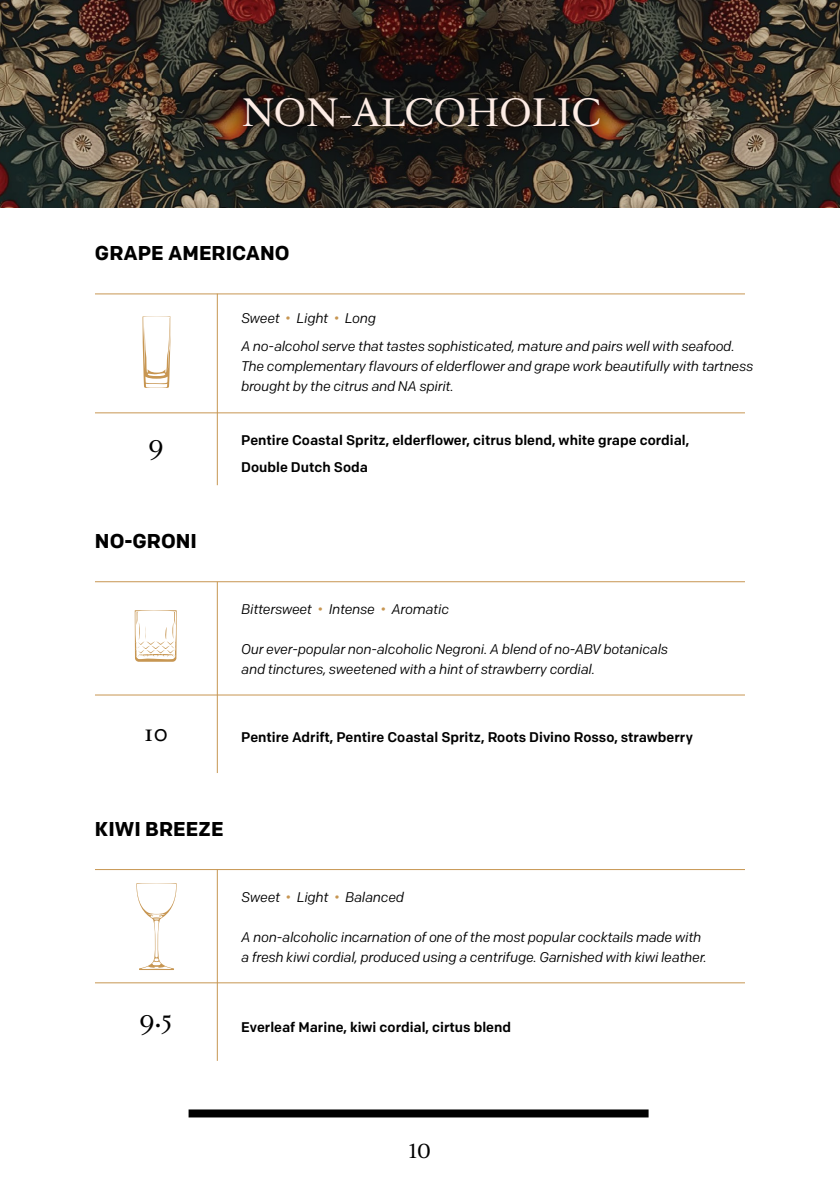
<style>
.page{position:relative;width:840px;height:1191px;background:#fff}
.page>*{position:absolute;margin:0;border:0;box-sizing:border-box;transform-origin:0 0}
.t1{font:35.8px "Romain BP Text";color:#fdece5}
.t2{font:24px "Romain BP Text";color:#000}
.t3{font:700 20px "Colfax";color:#000}
.t4{font:20px "Romain BP Text";color:#000}
.t5{font:italic 14px/20px "Colfax";letter-spacing:-.02em;color:#000}
.t6{font:500 14px/26.6px "Colfax";color:#000}
.s1{color:#c79652}
</style>
<div class="page">
<div style="left:188px;top:1109px;width:460px;height:8px;background:#000"></div>
<img style="left:0;top:0;width:839px;height:207px">
<div style="left:67px;top:98px;width:708px;height:107px;background:#000;opacity:.46"></div>
<div style="left:64px;top:0;width:709px;height:108px;background:#000;opacity:.32"></div>
<hr style="left:217px;top:294px;width:1px;height:191px;background:#c79652">
<hr style="left:95px;top:293px;width:649px;height:1px;background:#c79652">
<hr style="left:95px;top:412px;width:649px;height:1px;background:#c79652">
<hr style="left:217px;top:582px;width:1px;height:191px;background:#c79652">
<hr style="left:95px;top:581px;width:649px;height:1px;background:#c79652">
<hr style="left:95px;top:694px;width:649px;height:1px;background:#c79652">
<hr style="left:217px;top:869px;width:1px;height:191px;background:#c79652">
<hr style="left:95px;top:869px;width:649px;height:1px;background:#c79652">
<hr style="left:95px;top:982px;width:649px;height:1px;background:#c79652">
<svg style="left:135px;top:610px;width:41px;height:52px"></svg>
<svg style="left:136px;top:883px;width:40px;height:87px"></svg>
<svg style="left:142px;top:316px;width:28px;height:72px"></svg>
<h1 class="t1" style="left:241px;top:81px;width:361px">NON-ALCOHOLIC</h1>
<h3 class="t3" style="left:95px;top:241px;width:196px">GRAPE AMERICANO</h3>
<p class="t5" style="left:241px;top:304px;width:495px;line-height:28px">Sweet <span class="s1">•</span> Light <span class="s1">•</span> Long<br>A no-alcohol serve that tastes sophisticated, mature and pairs well with seafood.</p>
<p class="t5" style="left:241px;top:356px;width:513px">The complementary flavours of elderflower and grape work beautifully with tartness brought by the citrus and NA spirit.</p>
<h2 class="t2" style="left:148px;top:422px;width:17px">9</h2>
<p class="t6" style="left:241px;top:426px;width:449px">Pentire Coastal Spritz, elderflower, citrus blend, white grape cordial,<br>Double Dutch Soda</p>
<h3 class="t3" style="left:95px;top:529px;width:103px">NO-GRONI</h3>
<p class="t5" style="left:241px;top:599px;width:209px">Bittersweet <span class="s1">•</span> Intense <span class="s1">•</span> Aromatic</p>
<p class="t5" style="left:241px;top:638px;width:428px">Our ever-popular non-alcoholic Negroni. A blend of no-ABV botanicals and tinctures, sweetened with a hint of strawberry cordial.</p>
<h2 class="t2" style="left:144px;top:711px;width:26px">10</h2>
<p class="t6" style="left:241px;top:723px;width:453px">Pentire Adrift, Pentire Coastal Spritz, Roots Divino Rosso, strawberry</p>
<h3 class="t3" style="left:95px;top:816px;width:130px">KIWI BREEZE</h3>
<p class="t5" style="left:241px;top:886px;width:164px">Sweet <span class="s1">•</span> Light <span class="s1">•</span> Balanced</p>
<p class="t5" style="left:241px;top:926px;width:466px">A non-alcoholic incarnation of one of the most popular cocktails made with a fresh kiwi cordial, produced using a centrifuge. Garnished with kiwi leather.</p>
<h2 class="t2" style="left:139px;top:997px;width:35px">9.5</h2>
<p class="t6" style="left:241px;top:1013px;width:271px">Everleaf Marine, kiwi cordial, cirtus blend</p>
<h3 class="t4" style="left:408px;top:1132px;width:24px">10</h3>
</div>
